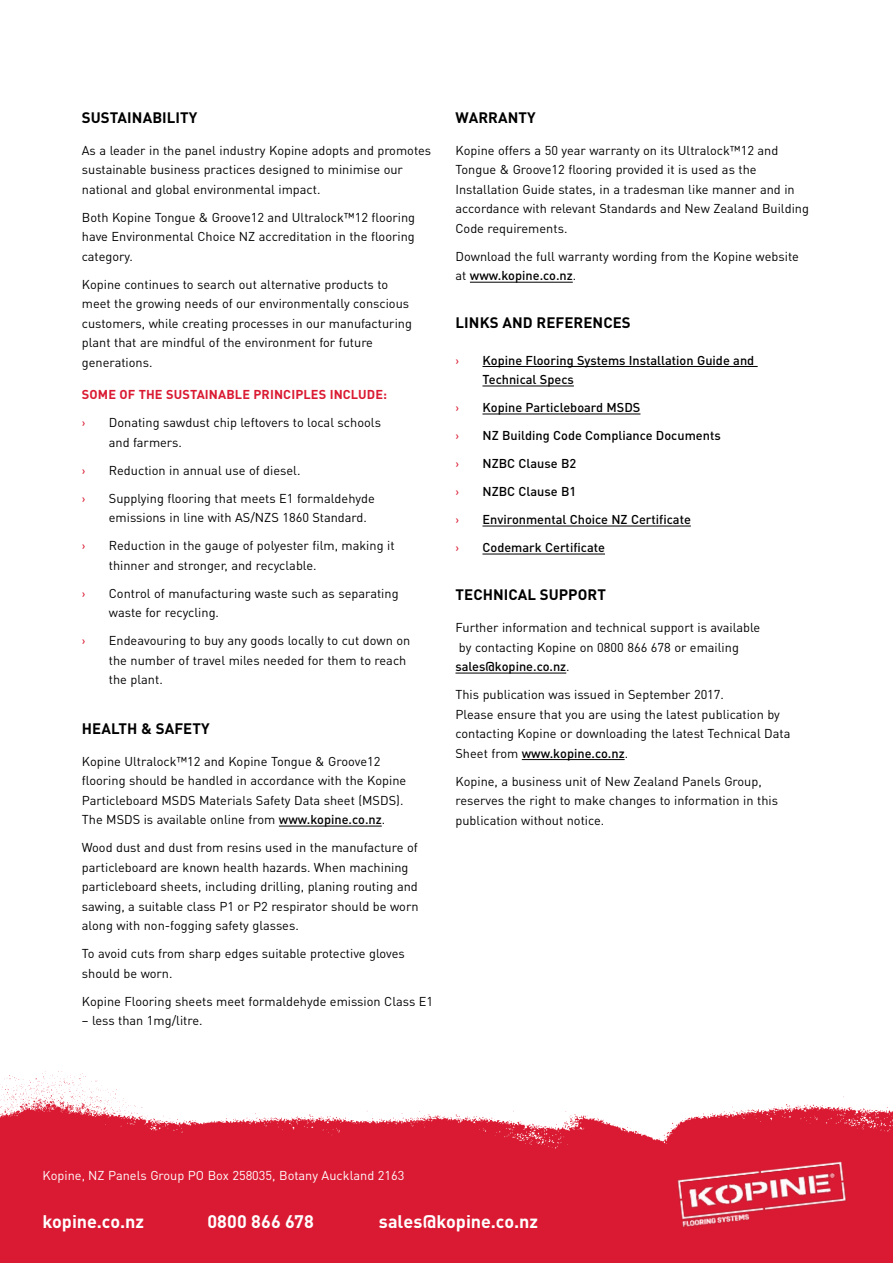
<style>
.page{position:relative;width:893px;height:1263px;background:#fff}
.page>*{position:absolute;margin:0;border:0;box-sizing:border-box;transform-origin:0 0}
.t1{font:700 18px "DIN Pro";color:#fff}
.t2{font:700 15px "DIN Pro";letter-spacing:.005em;color:#000}
.t3{font:12.75px/19.5px "DIN Pro";color:#000}
.t4{font:500 12.75px/19.5px "DIN Pro";color:#000}
.t5{font:12.75px "DIN Pro";color:#fff}
.t6{font:700 12.75px "DIN Pro";letter-spacing:.01em;color:#da1a32}
.t7{font:12.75px "Montserrat";color:#da1a32}
.s1{font-weight:500}
</style>
<div class="page">
<img style="left:0;top:1071px;width:893px;height:192px">
<img style="left:676px;top:1159px;width:174px;height:72px">
<hr style="left:279px;top:826px;width:103px;height:1px;background:#000">
<hr style="left:470px;top:282px;width:103px;height:1px;background:#000">
<hr style="left:482px;top:366px;width:276px;height:1px;background:#000">
<hr style="left:482px;top:386px;width:92px;height:1px;background:#000">
<hr style="left:482px;top:414px;width:158px;height:1px;background:#000">
<hr style="left:482px;top:526px;width:209px;height:1px;background:#000">
<hr style="left:482px;top:554px;width:123px;height:1px;background:#000">
<hr style="left:455px;top:673px;width:111px;height:1px;background:#000">
<hr style="left:522px;top:759px;width:103px;height:1px;background:#000">
<p class="t2" style="left:82px;top:107px;width:117px">SUSTAINABILITY</p>
<p class="t3" style="left:82px;top:140px;width:351px">As a leader in the panel industry Kopine adopts and promotes sustainable business practices designed to minimise our national and global environmental impact.</p>
<p class="t3" style="left:82px;top:207px;width:335px;text-align:justify">Both Kopine Tongue &amp; Groove12 and Ultralock™12 flooring have Environmental Choice NZ accreditation in the flooring category.</p>
<p class="t3" style="left:82px;top:274px;width:332px">Kopine continues to search out alternative products to meet the growing needs of our environmentally conscious customers, while creating processes in our manufacturing plant that are mindful of the environment for future generations.</p>
<p class="t6" style="left:82px;top:386px;width:307px">SOME OF THE SUSTAINABLE PRINCIPLES INCLUDE:</p>
<p class="t7" style="left:82px;top:413px;width:5px">›</p>
<p class="t3" style="left:109px;top:412px;width:274px">Donating sawdust chip leftovers to local schools and farmers.</p>
<p class="t7" style="left:82px;top:460px;width:5px">›</p>
<p class="t3" style="left:109px;top:460px;width:193px">Reduction in annual use of diesel.</p>
<p class="t7" style="left:82px;top:488px;width:5px">›</p>
<p class="t3" style="left:109px;top:488px;width:268px">Supplying flooring that meets E1 formaldehyde emissions in line with AS/NZS 1860 Standard.</p>
<p class="t7" style="left:82px;top:536px;width:5px">›</p>
<p class="t3" style="left:109px;top:535px;width:287px">Reduction in the gauge of polyester film, making it thinner and stronger, and recyclable.</p>
<p class="t7" style="left:82px;top:583px;width:5px">›</p>
<p class="t3" style="left:109px;top:583px;width:291px">Control of manufacturing waste such as separating waste for recycling.</p>
<p class="t7" style="left:82px;top:631px;width:5px">›</p>
<p class="t3" style="left:109px;top:630px;width:303px">Endeavouring to buy any goods locally to cut down on the number of travel miles needed for them to reach the plant.</p>
<p class="t2" style="left:82px;top:718px;width:129px">HEALTH &amp; SAFETY</p>
<p class="t3" style="left:82px;top:751px;width:326px">Kopine Ultralock™12 and Kopine Tongue &amp; Groove12 flooring should be handled in accordance with the Kopine Particleboard MSDS Materials Safety Data sheet (MSDS).<br>The MSDS is available online from <span class="s1">www.kopine.co.nz</span>.</p>
<p class="t3" style="left:82px;top:837px;width:338px">Wood dust and dust from resins used in the manufacture of particleboard are known health hazards. When machining particleboard sheets, including drilling, planing routing and sawing, a suitable class P1 or P2 respirator should be worn along with non-fogging safety glasses.</p>
<p class="t3" style="left:82px;top:943px;width:325px">To avoid cuts from sharp edges suitable protective gloves should be worn.</p>
<p class="t3" style="left:82px;top:991px;width:353px">Kopine Flooring sheets meet formaldehyde emission Class E1</p>
<p class="t3" style="left:82px;top:1010px;width:122px">– less than 1mg/litre.</p>
<p class="t2" style="left:456px;top:107px;width:82px">WARRANTY</p>
<p class="t3" style="left:455px;top:140px;width:355px">Kopine offers a 50 year warranty on its Ultralock™12 and Tongue &amp; Groove12 flooring provided it is used as the Installation Guide states, in a tradesman like manner and in accordance with relevant Standards and New Zealand Building Code requirements.</p>
<p class="t3" style="left:455px;top:246px;width:345px">Download the full warranty wording from the Kopine website at <span class="s1">www.kopine.co.nz</span>.</p>
<p class="t2" style="left:456px;top:313px;width:177px">LINKS AND REFERENCES</p>
<p class="t7" style="left:455px;top:350px;width:5px">›</p>
<p class="t4" style="left:482px;top:350px;width:273px">Kopine Flooring Systems Installation Guide and<br>Technical Specs</p>
<p class="t7" style="left:455px;top:398px;width:5px">›</p>
<p class="t4" style="left:482px;top:397px;width:159px">Kopine Particleboard MSDS</p>
<p class="t7" style="left:455px;top:426px;width:5px">›</p>
<p class="t4" style="left:482px;top:425px;width:240px">NZ Building Code Compliance Documents</p>
<p class="t7" style="left:455px;top:454px;width:5px">›</p>
<p class="t4" style="left:482px;top:453px;width:95px">NZBC Clause B2</p>
<p class="t7" style="left:455px;top:482px;width:5px">›</p>
<p class="t4" style="left:482px;top:481px;width:95px">NZBC Clause B1</p>
<p class="t7" style="left:455px;top:510px;width:5px">›</p>
<p class="t4" style="left:482px;top:509px;width:210px">Environmental Choice NZ Certificate</p>
<p class="t7" style="left:455px;top:538px;width:5px">›</p>
<p class="t4" style="left:482px;top:537px;width:124px">Codemark Certificate</p>
<p class="t2" style="left:456px;top:584px;width:152px">TECHNICAL SUPPORT</p>
<p class="t3" style="left:455px;top:617px;width:306px">Further information and technical support is available by contacting Kopine on 0800 866 678 or emailing <span class="s1">sales@kopine.co.nz</span>.</p>
<p class="t3" style="left:455px;top:684px;width:336px">This publication was issued in September 2017.<br>Please ensure that you are using the latest publication by contacting Kopine or downloading the latest Technical Data Sheet from <span class="s1">www.kopine.co.nz</span>.</p>
<p class="t3" style="left:455px;top:771px;width:324px">Kopine, a business unit of New Zealand Panels Group, reserves the right to make changes to information in this publication without notice.</p>
<p class="t5" style="left:43px;top:1167px;width:363px">Kopine, NZ Panels Group PO Box 258035, Botany Auckland 2163</p>
<h1 class="t1" style="left:43px;top:1209px;width:103px">kopine.co.nz</h1>
<h1 class="t1" style="left:207px;top:1209px;width:108px">0800 866 678</h1>
<h1 class="t1" style="left:379px;top:1209px;width:161px">sales@kopine.co.nz</h1>
</div>
